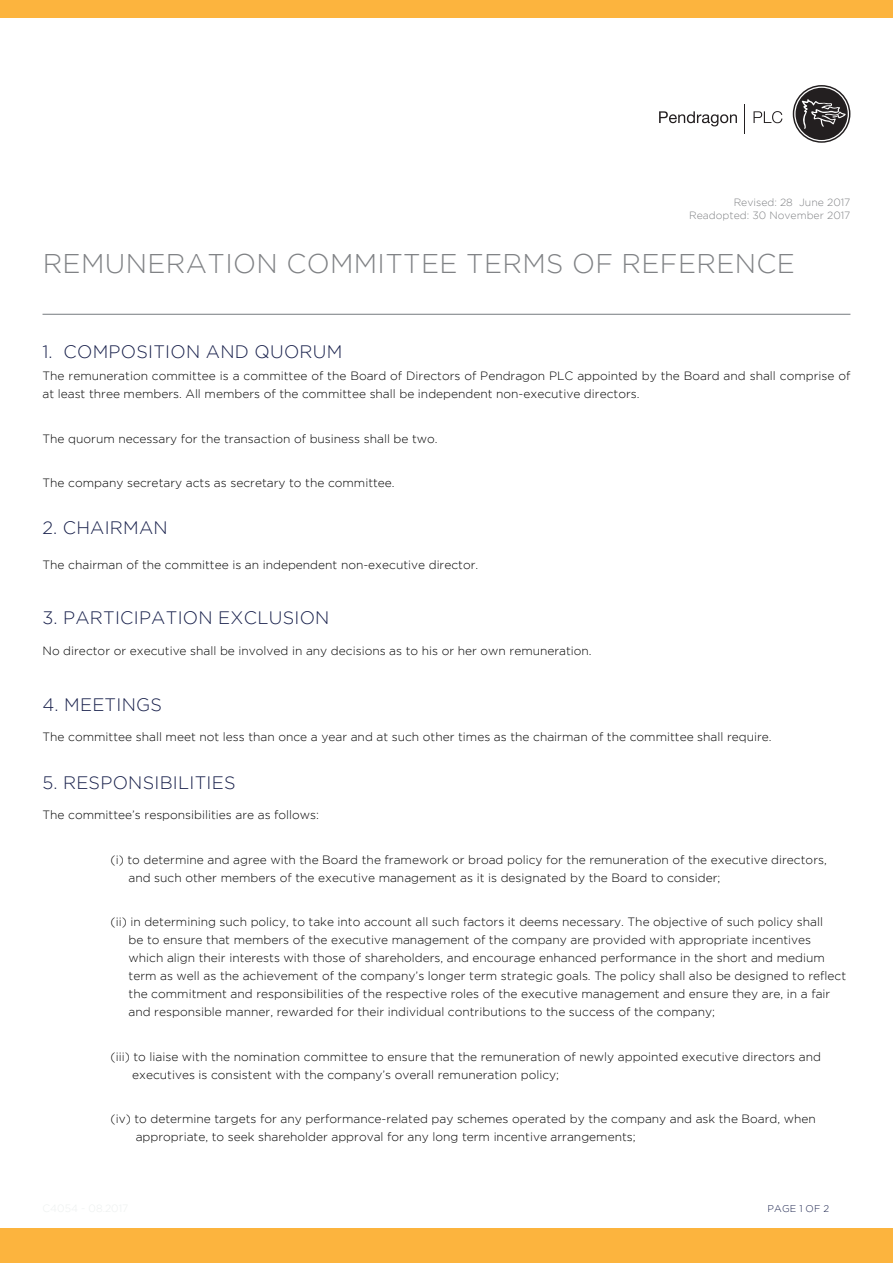
<style>
.page{position:relative;width:893px;height:1263px;background:#fff}
.page>*{position:absolute;margin:0;border:0;box-sizing:border-box;transform-origin:0 0}
.t1{font:300 27px "Gotham";letter-spacing:.015em;color:#808285}
.t2{font:300 18px "Gotham";letter-spacing:.015em;color:#19214c}
.t3{font:300 12px/18px "Gotham";color:#000001}
.t4{font:300 10.5px/12.6px "Gotham";color:#808285;text-align:right}
.t5{font:300 9.75px "Gotham";letter-spacing:.015em;color:#19214c}
</style>
<div class="page">
<div style="left:0;top:1229px;width:893px;height:34px;background:#fcb43e"></div>
<div style="left:0;top:0;width:893px;height:17px;background:#fcb43e"></div>
<hr style="left:43px;top:314px;width:807px;height:1px;background:#767b7f">
<svg style="left:793px;top:85px;width:57px;height:58px"></svg>
<svg style="left:744px;top:104px;width:1px;height:29px"></svg>
<svg style="left:659px;top:111px;width:78px;height:15px"></svg>
<svg style="left:753px;top:111px;width:29px;height:12px"></svg>
<p class="t4" style="left:689px;top:196px;width:163px">Revised: 28 June 2017<br>Readopted: 30 November 2017</p>
<h1 class="t1" style="left:43px;top:249px;width:754px">REMUNERATION COMMITTEE TERMS OF REFERENCE</h1>
<h2 class="t2" style="left:43px;top:342px;width:301px">1. COMPOSITION AND QUORUM</h2>
<p class="t3" style="left:43px;top:367px;width:809px">The remuneration committee is a committee of the Board of Directors of Pendragon PLC appointed by the Board and shall comprise of at least three members. All members of the committee shall be independent non-executive directors.</p>
<p class="t3" style="left:43px;top:429px;width:397px">The quorum necessary for the transaction of business shall be two.</p>
<p class="t3" style="left:43px;top:474px;width:354px">The company secretary acts as secretary to the committee.</p>
<h2 class="t2" style="left:43px;top:518px;width:127px">2. CHAIRMAN</h2>
<p class="t3" style="left:43px;top:555px;width:437px">The chairman of the committee is an independent non-executive director.</p>
<h2 class="t2" style="left:43px;top:608px;width:288px">3. PARTICIPATION EXCLUSION</h2>
<p class="t3" style="left:43px;top:642px;width:551px">No director or executive shall be involved in any decisions as to his or her own remuneration.</p>
<h2 class="t2" style="left:43px;top:694px;width:121px">4. MEETINGS</h2>
<p class="t3" style="left:43px;top:728px;width:731px">The committee shall meet not less than once a year and at such other times as the chairman of the committee shall require.</p>
<h2 class="t2" style="left:43px;top:772px;width:195px">5. RESPONSIBILITIES</h2>
<p class="t3" style="left:43px;top:806px;width:278px">The committee’s responsibilities are as follows:</p>
<p class="t3" style="left:129px;top:850px;width:700px;text-indent:-18px">(i) to determine and agree with the Board the framework or broad policy for the remuneration of the executive directors, and such other members of the executive management as it is designated by the Board to consider;</p>
<p class="t3" style="left:129px;top:913px;width:719px;text-indent:-18px">(ii) in determining such policy, to take into account all such factors it deems necessary. The objective of such policy shall<br>be to ensure that members of the executive management of the company are provided with appropriate incentives which align their interests with those of shareholders, and encourage enhanced performance in the short and medium term as well as the achievement of the company’s longer term strategic goals. The policy shall also be designed to reflect the commitment and responsibilities of the respective roles of the executive management and ensure they are, in a fair and responsible manner, rewarded for their individual contributions to the success of the company;</p>
<p class="t3" style="left:132px;top:1047px;width:690px;text-indent:-22px">(iii) to liaise with the nomination committee to ensure that the remuneration of newly appointed executive directors and executives is consistent with the company’s overall remuneration policy;</p>
<p class="t3" style="left:136px;top:1110px;width:682px;text-indent:-25px">(iv) to determine targets for any performance-related pay schemes operated by the company and ask the Board, when appropriate, to seek shareholder approval for any long term incentive arrangements;</p>
<p class="t5" style="left:768px;top:1203px;width:63px">PAGE 1 OF 2</p>
</div>
